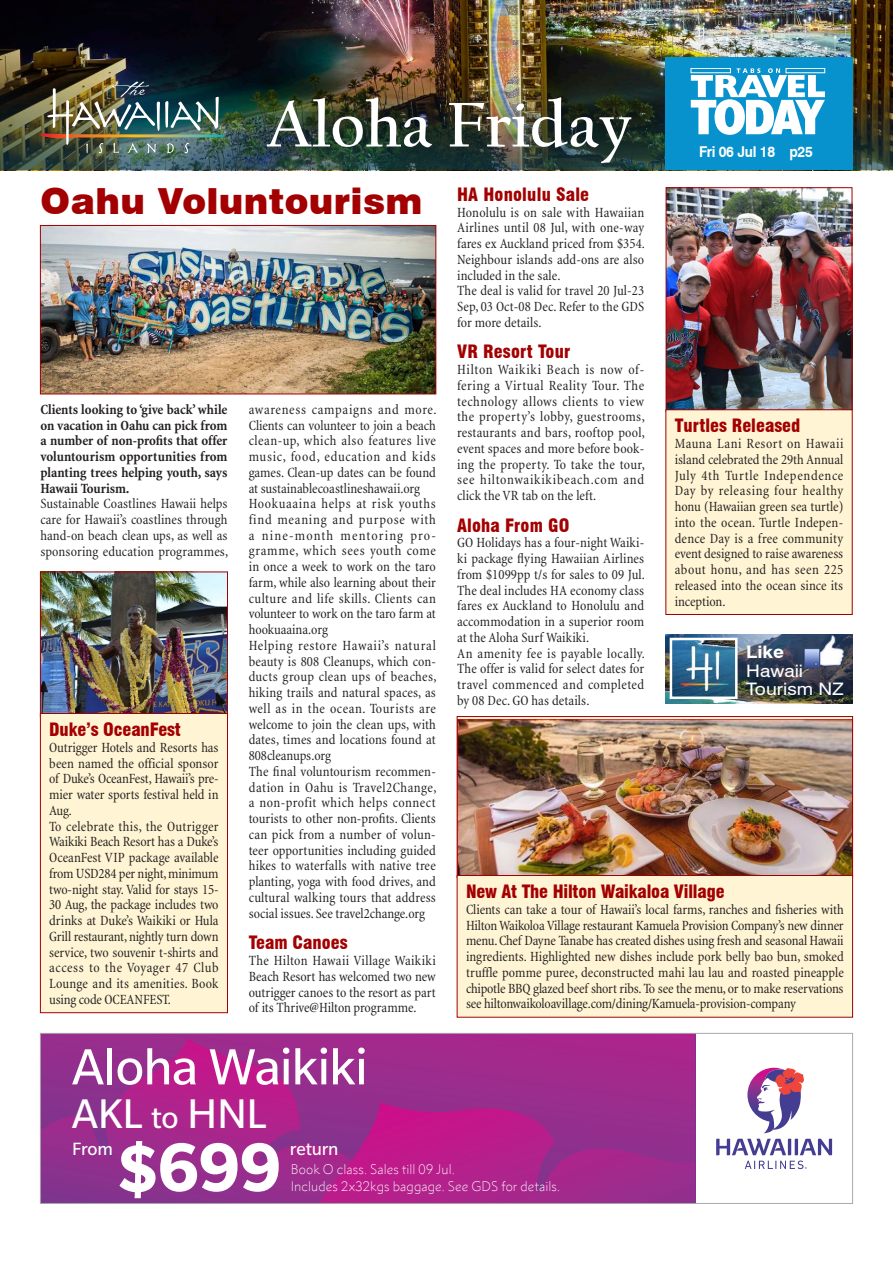
<style>
.page{position:relative;width:893px;height:1263px;background:#fff}
.page>*{position:absolute;margin:0;border:0;box-sizing:border-box;transform-origin:0 0}
.t1{font:700 74.7px "Slate Pro";color:#fff}
.t2{font:700 65.7px "Californian FB";color:#fff}
.t3{font:55.2px "Slate Pro";letter-spacing:-.015em;color:#fff}
.t4{font:45.15px "Slate Pro";letter-spacing:-.01em;color:#fff}
.t5{font:900 36px "Swiss 721 BT";letter-spacing:.01em;color:#a30001}
.t6{font:19.35px "Slate Pro";letter-spacing:-.01em;color:#fff}
.t7{font:900 condensed 18px "Swiss 721 BT";color:#a30001}
.t8{font:17.25px/18.6px "Swiss 721 BT";color:#fff;scale:1.11 1}
.t9{font:700 17.25px "Swiss 721 BT";color:#fff;scale:1.11 1}
.t10{font:700 15px "Swiss 721 BT";letter-spacing:-.02em;color:#fff;scale:.92 1}
.t11{font:condensed 14.25px/15.8px "Minion";letter-spacing:.005em;color:#231f20;text-align:justify}
.t12{font:700 condensed 14.25px/15.8px "Minion";color:#231f20;text-align:justify}
.t13{font:300 12.75px/17.1px "Metro Nova Hawaiian";letter-spacing:.005em;color:#fff}
.t14{font:10.5px "Metro Nova Hawaiian";letter-spacing:.015em;color:#fff;scale:1.05 1}
.t15{font:700 7.95px "Gill Sans";letter-spacing:.1em;color:#fff}
.s1{font-size:33.15px}
</style>
<div class="page">
<img style="left:0;top:0;width:893px;height:32px">
<img style="left:0;top:32px;width:893px;height:138px">
<img style="left:665px;top:635px;width:188px;height:69px">
<img style="left:674px;top:642px;width:60px;height:53px">
<div style="left:670px;top:638px;width:68px;height:61px;border:3px solid #fff"></div>
<img style="left:804px;top:634px;width:43px;height:36px">
<img style="left:40px;top:82px;width:185px;height:71px">
<div style="left:665px;top:57px;width:188px;height:113px;background:#0892cd"></div>
<svg style="left:691px;top:68px;width:134px;height:67px"></svg>
<div style="left:691px;top:68px;width:40px;height:5px;border:1px solid #fff"></div>
<div style="left:786px;top:68px;width:39px;height:5px;border:1px solid #fff"></div>
<svg style="left:42px;top:1035px;width:653px;height:65px;background:#a1298c"></svg>
<svg style="left:42px;top:1038px;width:354px;height:164px;background:#9c2a8c"></svg>
<svg style="left:320px;top:1100px;width:375px;height:102px;background:#a7258c"></svg>
<svg style="left:716px;top:1139px;width:116px;height:30px"></svg>
<svg style="left:747px;top:1068px;width:57px;height:65px"></svg>
<div style="left:40px;top:1033px;width:813px;height:171px;border:1px solid #a8a9ad"></div>
<img style="left:668px;top:189px;width:182px;height:220px">
<div style="left:666px;top:187px;width:186px;height:225px;border:1px solid #a30001"></div>
<div style="left:666px;top:410px;width:186px;height:204px;background:#fff5d4"></div>
<div style="left:665px;top:409px;width:188px;height:206px;border:1px solid #a30001"></div>
<img style="left:42px;top:227px;width:392px;height:165px">
<div style="left:40px;top:225px;width:396px;height:169px;border:1px solid #a30001"></div>
<img style="left:459px;top:720px;width:392px;height:155px">
<div style="left:457px;top:716px;width:396px;height:162px;border:1px solid #a30001"></div>
<div style="left:457px;top:875px;width:396px;height:142px;background:#fff5d4"></div>
<div style="left:457px;top:875px;width:396px;height:142px;border:1px solid #a30001"></div>
<img style="left:42px;top:574px;width:184px;height:139px">
<div style="left:40px;top:572px;width:188px;height:145px;border:1px solid #a30001"></div>
<div style="left:40px;top:713px;width:187px;height:300px;background:#fff5d4"></div>
<div style="left:40px;top:713px;width:188px;height:300px;border:1px solid #a30001"></div>
<h2 class="t2" style="left:266px;top:88px;width:367px">Aloha Friday</h2>
<p class="t15" style="left:692px;top:141px;width:134px">Incorporating Tabs On Travel</p>
<p class="t10" style="left:699px;top:142px;width:125px">Fri 06 Jul 18 p25</p>
<h3 class="t5" style="left:40px;top:180px;width:383px">Oahu Voluntourism</h3>
<p class="t12" style="left:40px;top:401px;width:189px">Clients looking to ‘give back’ while on vacation in Oahu can pick from a number of non-profits that offer voluntourism opportunities from planting trees helping youth, says Hawaii Tourism.</p>
<p class="t11" style="left:40px;top:496px;width:189px">Sustainable Coastlines Hawaii helps care for Hawaii’s coastlines through hand-on beach clean ups, as well as sponsoring education programmes,</p>
<p class="t7" style="left:49px;top:719px;width:133px">Duke’s OceanFest</p>
<p class="t11" style="left:49px;top:740px;width:171px;text-align:left">Outrigger Hotels and Resorts has been named the official sponsor of Duke’s OceanFest, Hawaii’s pre&shy;mier water sports festival held in<br>Aug.<br>To celebrate this, the Outrigger<br>Waikiki Beach Resort has a Duke’s<br>OceanFest VIP package available from USD284 per night, minimum two-night stay. Valid for stays 15-<br>30 Aug, the package includes two drinks at Duke’s Waikiki or Hula<br>Grill restaurant, nightly turn down service, two souvenir t-shirts and access to the Voyager 47 Club<br>Lounge and its amenities. Book using code OCEANFEST.</p>
<p class="t11" style="left:249px;top:402px;width:189px;text-align:left">awareness campaigns and more.<br>Clients can volunteer to join a beach clean-up, which also features live music, food, education and kids games. Clean-up dates can be found at sustainablecoastlineshawaii.org Hookuaaina helps at risk youths find meaning and purpose with a nine-month mentoring pro&shy;gramme, which sees youth come in once a week to work on the taro farm, while also learning about their culture and life skills. Clients can volunteer to work on the taro farm at hookuaaina.org<br>Helping restore Hawaii’s natural beauty is 808 Cleanups, which con&shy;ducts group clean ups of beaches, hiking trails and natural spaces, as well as in the ocean. Tourists are welcome to join the clean ups, with dates, times and locations found at 808cleanups.org<br>The final voluntourism recommen&shy;dation in Oahu is Travel2Change, a non-profit which helps connect tourists to other non-profits. Clients can pick from a number of volun&shy;teer opportunities including guided hikes to waterfalls with native tree planting, yoga with food drives, and cultural walking tours that address social issues. See travel2change.org</p>
<p class="t7" style="left:249px;top:932px;width:100px">Team Canoes</p>
<p class="t11" style="left:249px;top:953px;width:189px">The Hilton Hawaii Village Waikiki Beach Resort has welcomed two new outrigger canoes to the resort as part of its Thrive@Hilton programme.</p>
<h3 class="t3" style="left:72px;top:1038px;width:297px">Aloha Waikiki</h3>
<h3 class="t4" style="left:72px;top:1090px;width:196px">AKL <span class="s1">to</span> HNL</h3>
<p class="t7" style="left:457px;top:183px;width:134px">HA Honolulu Sale</p>
<p class="t11" style="left:457px;top:204px;width:189px;text-align:left">Honolulu is on sale with Hawaiian<br>Airlines until 08 Jul, with one-way fares ex Auckland priced from $354.<br>Neighbour islands add-ons are also included in the sale.<br>The deal is valid for travel 20 Jul-23<br>Sep, 03 Oct-08 Dec. Refer to the GDS for more details.</p>
<p class="t7" style="left:457px;top:341px;width:115px">VR Resort Tour</p>
<p class="t11" style="left:457px;top:362px;width:189px">Hilton Waikiki Beach is now of&shy;fering a Virtual Reality Tour. The technology allows clients to view the property’s lobby, guestrooms, restaurants and bars, rooftop pool, event spaces and more before book&shy;ing the property. To take the tour, see hiltonwaikikibeach.com and click the VR tab on the left.</p>
<p class="t7" style="left:457px;top:514px;width:114px">Aloha From GO</p>
<p class="t11" style="left:457px;top:535px;width:189px;text-align:left">GO Holidays has a four-night Waiki&shy;ki package flying Hawaiian Airlines from $1099pp t/s for sales to 09 Jul.<br>The deal includes HA economy class fares ex Auckland to Honolulu and accommodation in a superior room at the Aloha Surf Waikiki.<br>An amenity fee is payable locally.<br>The offer is valid for select dates for travel commenced and completed by 08 Dec. GO has details.</p>
<p class="t7" style="left:675px;top:415px;width:127px">Turtles Released</p>
<p class="t11" style="left:675px;top:436px;width:170px">Mauna Lani Resort on Hawaii island celebrated the 29th Annual July 4th Turtle Independence Day by releasing four healthy honu (Hawaiian green sea turtle) into the ocean. Turtle Indepen&shy;dence Day is a free community event designed to raise awareness about honu, and has seen 225 released into the ocean since its inception.</p>
<p class="t9" style="left:746px;top:641px;width:35px">Like</p>
<p class="t8" style="left:746px;top:661px;width:89px">Hawaii<br>Tourism NZ</p>
<p class="t7" style="left:466px;top:881px;width:260px">New At The Hilton Waikaloa Village</p>
<p class="t11" style="left:466px;top:902px;width:379px">Clients can take a tour of Hawaii’s local farms, ranches and fisheries with Hilton Waikoloa Village restaurant Kamuela Provision Company’s new dinner menu. Chef Dayne Tanabe has created dishes using fresh and seasonal Hawaii ingredients. Highlighted new dishes include pork belly bao bun, smoked truffle pomme puree, deconstructed mahi lau lau and roasted pineapple chipotle BBQ glazed beef short ribs. To see the menu, or to make reservations see hiltonwaikoloavillage.com/dining/Kamuela-provision-company</p>
<h1 class="t1" style="left:116px;top:1126px;width:167px">$699</h1>
<h3 class="t6" style="left:72px;top:1139px;width:42px">From</h3>
<p class="t14" style="left:117px;top:1180px;width:145px">*For full details see your GDS.</p>
<h3 class="t6" style="left:290px;top:1139px;width:50px">return</h3>
<p class="t13" style="left:291px;top:1160px;width:271px">Book O class. Sales till 09 Jul.<br>Includes 2x32kgs baggage. See GDS for details.</p>
</div>
